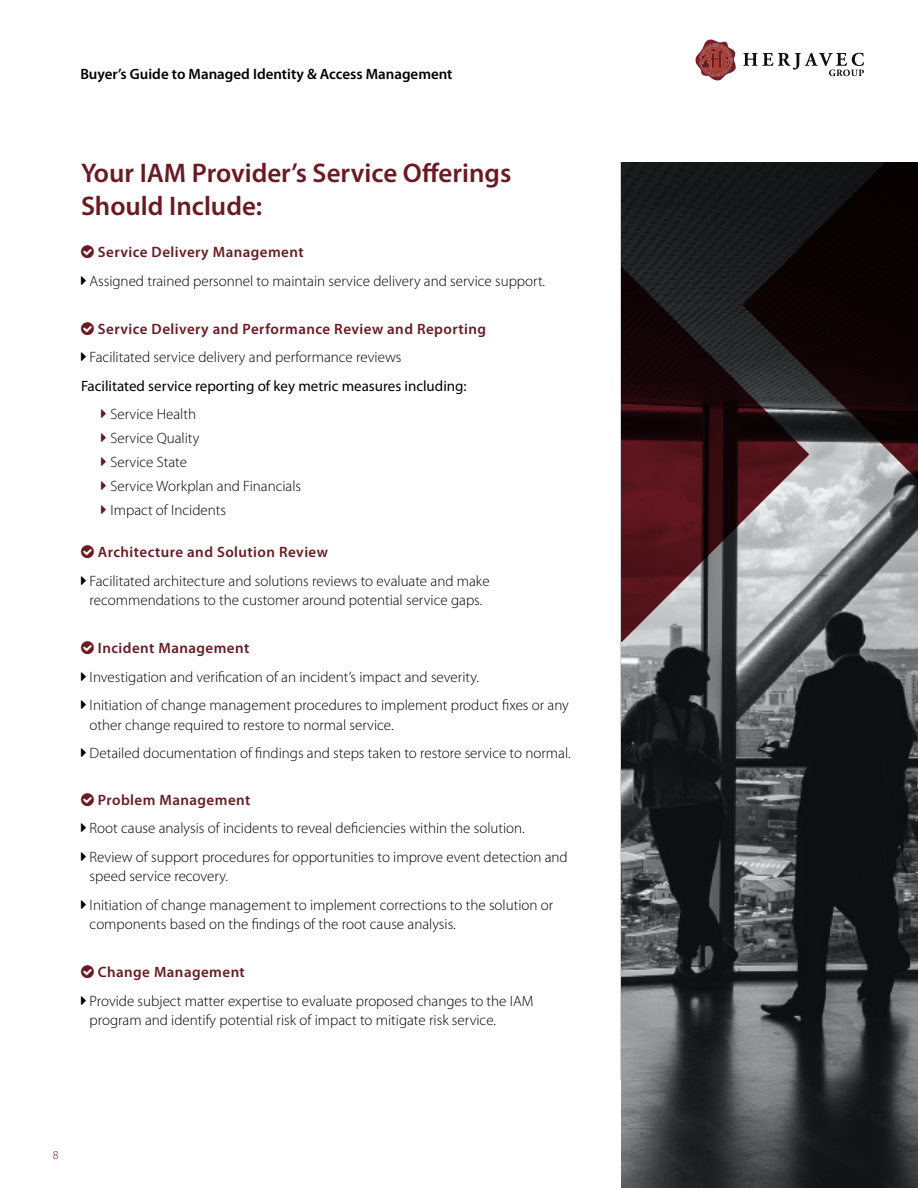
<style>
.page{position:relative;width:918px;height:1188px;background:#fff}
.page>*{position:absolute;margin:0;border:0;box-sizing:border-box;transform-origin:0 0}
.t1{font:600 27px/32.4px "Myriad Pro";color:#6b1922}
.t2{font:300 15px/24px "Myriad Pro";color:#000}
.t3{font:600 15px "Myriad Pro";letter-spacing:.03em;color:#6b1922}
.t4{font:15px "Myriad Pro";color:#000}
.t5{font:600 15px "Myriad Pro";color:#000}
.t6{font:300 12px "Myriad Pro";color:#6b1922}
</style>
<div class="page">
<svg style="left:696px;top:39px;width:40px;height:41px"></svg>
<svg style="left:743px;top:53px;width:121px;height:23px"></svg>
<img style="left:622px;top:162px;width:296px;height:1026px">
<svg style="left:743px;top:162px;width:175px;height:334px;background:#252021"></svg>
<svg style="left:621px;top:264px;width:188px;height:378px;background:#4b3539"></svg>
<p class="t5" style="left:80px;top:65px;width:374px">Buyer’s Guide to Managed Identity &amp; Access Management</p>
<h1 class="t1" style="left:81px;top:156px;width:432px">Your IAM Provider’s Service Offerings<br>Should Include:</h1>
<p class="t3" style="left:98px;top:243px;width:207px">Service Delivery Management</p>
<p class="t2" style="left:90px;top:269px;width:457px">Assigned trained personnel to maintain service delivery and service support.</p>
<p class="t3" style="left:98px;top:319px;width:390px">Service Delivery and Performance Review and Reporting</p>
<p class="t2" style="left:90px;top:346px;width:313px">Facilitated service delivery and performance reviews</p>
<p class="t4" style="left:81px;top:377px;width:387px">Facilitated service reporting of key metric measures including:</p>
<p class="t2" style="left:110px;top:403px;width:192px">Service Health<br>Service Quality<br>Service State<br>Service Workplan and Financials<br>Impact of Incidents</p>
<p class="t3" style="left:98px;top:543px;width:232px">Architecture and Solution Review</p>
<p class="t2" style="left:90px;top:571px;width:402px;line-height:19.5px">Facilitated architecture and solutions reviews to evaluate and make recommendations to the customer around potential service gaps.</p>
<p class="t3" style="left:98px;top:639px;width:153px">Incident Management</p>
<p class="t2" style="left:90px;top:663px;width:481px;line-height:28.5px">Investigation and verification of an incident’s impact and severity.<br>Initiation of change management procedures to implement product fixes or any</p>
<p class="t2" style="left:90px;top:711px;width:483px;line-height:28.5px">other change required to restore to normal service.<br>Detailed documentation of findings and steps taken to restore service to normal.</p>
<p class="t3" style="left:98px;top:790px;width:154px">Problem Management</p>
<p class="t2" style="left:90px;top:814px;width:480px;line-height:28.5px">Root cause analysis of incidents to reveal deficiencies within the solution.<br>Review of support procedures for opportunities to improve event detection and</p>
<p class="t2" style="left:90px;top:862px;width:465px;line-height:28.5px">speed service recovery.<br>Initiation of change management to implement corrections to the solution or</p>
<p class="t2" style="left:90px;top:913px;width:368px">components based on the findings of the root cause analysis.</p>
<p class="t3" style="left:98px;top:963px;width:149px">Change Management</p>
<p class="t2" style="left:90px;top:991px;width:445px;line-height:19.5px">Provide subject matter expertise to evaluate proposed changes to the IAM program and identify potential risk of impact to mitigate risk service.</p>
<p class="t6" style="left:53px;top:1148px;width:7px">8</p>
</div>
